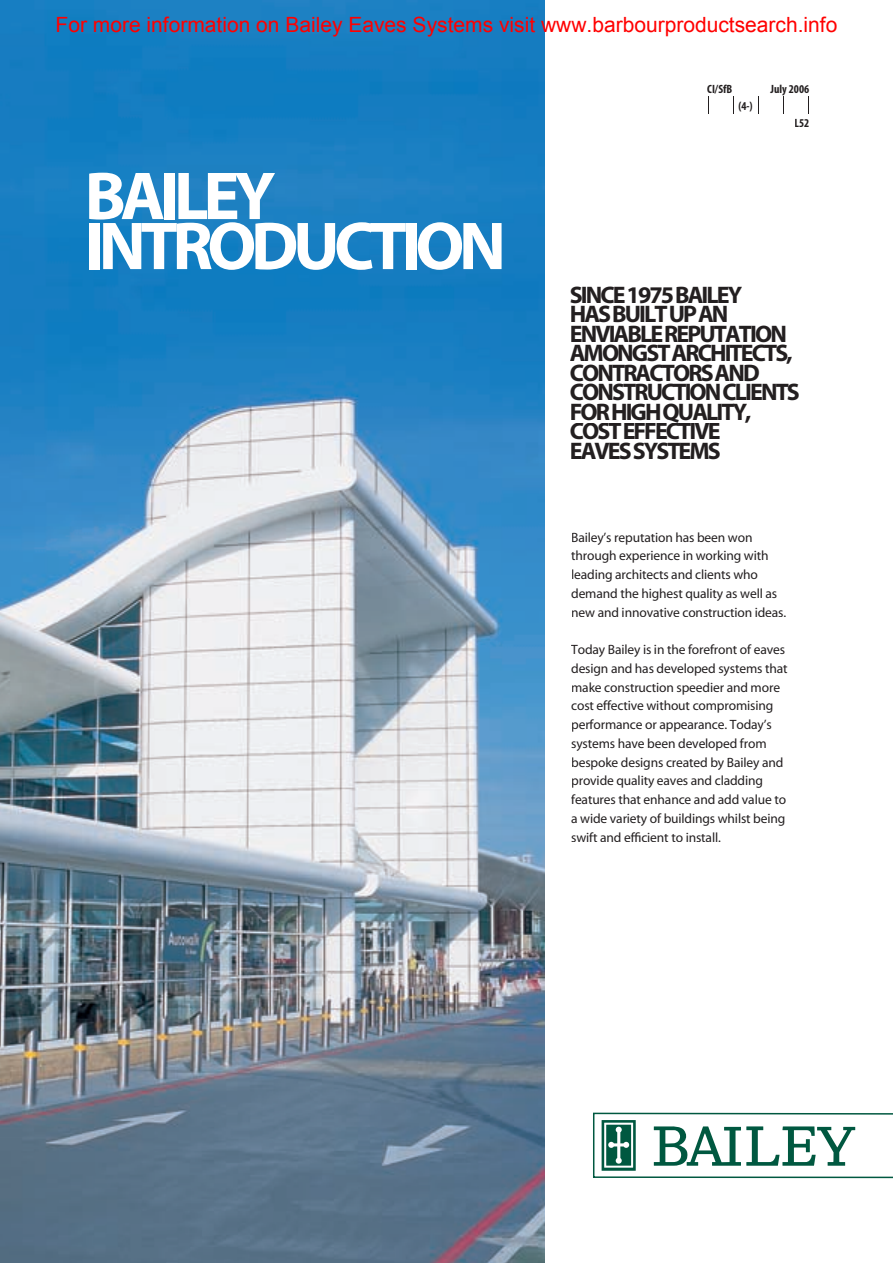
<style>
.page{position:relative;width:893px;height:1263px;background:#fff}
.page>*{position:absolute;margin:0;border:0;box-sizing:border-box;transform-origin:0 0}
.t1{font:700 68.4px/49.9px "Bailey";letter-spacing:-.08em;color:#fff}
.t2{font:700 24px/19.5px "Bailey";letter-spacing:-.08em;color:#231f20}
.t3{font:21px "Arial";color:#f00}
.t4{font:13.5px/18.8px "Bailey";letter-spacing:-.01em;color:#231f20}
.t5{font:700 12px "Bailey Condensed";color:#231f20}
</style>
<div class="page">
<img style="left:0;top:0;width:545px;height:1263px">
<svg style="left:758px;top:97px;width:1px;height:17px"></svg>
<svg style="left:708px;top:97px;width:1px;height:17px"></svg>
<svg style="left:733px;top:97px;width:1px;height:17px"></svg>
<svg style="left:783px;top:97px;width:1px;height:17px"></svg>
<svg style="left:808px;top:97px;width:1px;height:17px"></svg>
<svg style="left:593px;top:1113px;width:300px;height:65px"></svg>
<svg style="left:0;top:1160px;width:1px;height:65px"></svg>
<h3 class="t3" style="left:56px;top:11px;width:783px">For more information on Bailey Eaves Systems visit www.barbourproductsearch.info</h3>
<h1 class="t1" style="left:85px;top:174px;width:423px">BAILEY<br>INTRODUCTION</h1>
<p class="t5" style="left:707px;top:83px;width:27px">CI/SfB</p>
<p class="t5" style="left:771px;top:83px;width:40px">July 2006</p>
<p class="t5" style="left:794px;top:117px;width:16px">L52</p>
<p class="t5" style="left:738px;top:100px;width:16px">(4-)</p>
<h2 class="t2" style="left:570px;top:286px;width:232px">SINCE 1975 BAILEY<br>HAS BUILT UP AN<br>ENVIABLE REPUTATION<br>AMONGST ARCHITECTS,<br>CONTRACTORS AND<br>CONSTRUCTION CLIENTS<br>FOR HIGH QUALITY,<br>COST EFFECTIVE<br>EAVES SYSTEMS</h2>
<p class="t4" style="left:571px;top:528px;width:217px">Bailey’s reputation has been won through experience in working with leading architects and clients who demand the highest quality as well as new and innovative construction ideas.</p>
<p class="t4" style="left:571px;top:641px;width:218px">Today Bailey is in the forefront of eaves design and has developed systems that make construction speedier and more cost effective without compromising performance or appearance. Today’s systems have been developed from bespoke designs created by Bailey and provide quality eaves and cladding features that enhance and add value to a wide variety of buildings whilst being swift and efficient to install.</p>
</div>
